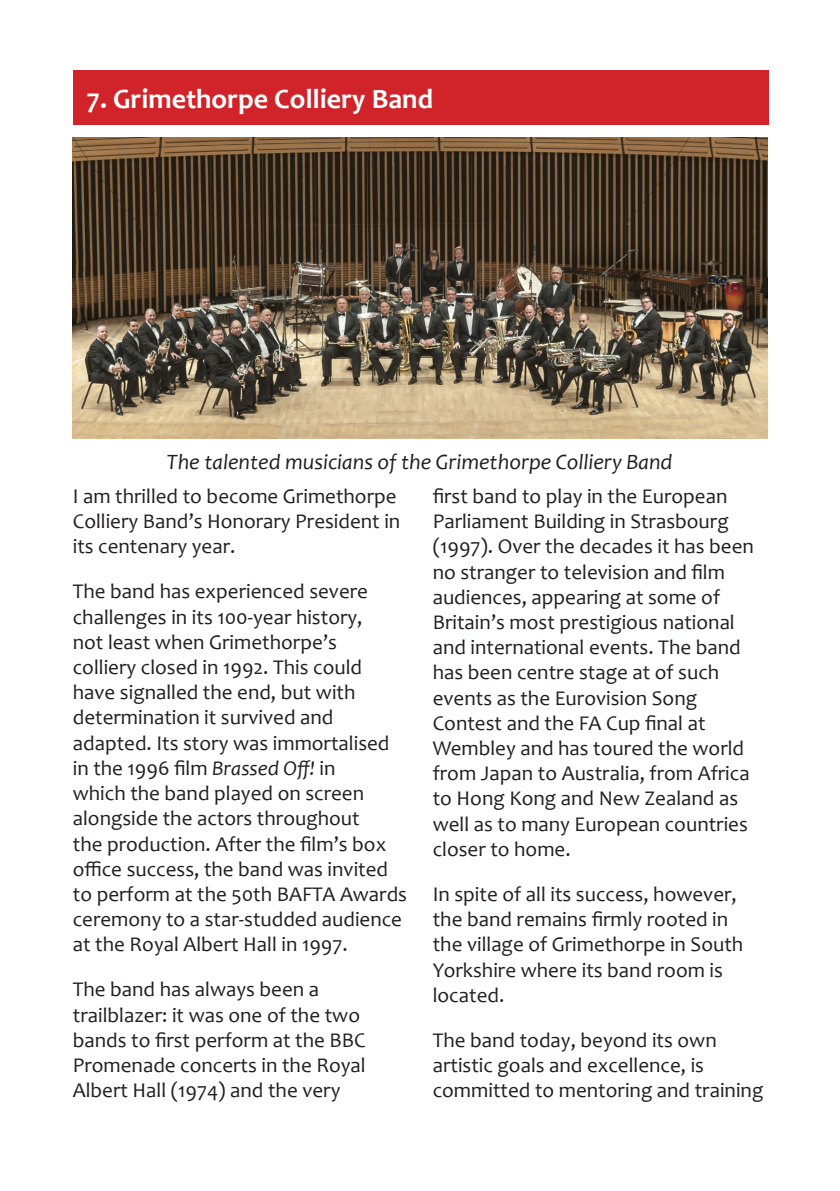
<style>
.page{position:relative;width:840px;height:1191px;background:#fff}
.page>*{position:absolute;margin:0;border:0;box-sizing:border-box;transform-origin:0 0}
.Heading_1{font:700 28px "Candara";color:#fff}
.t1{font:italic 22px "Candara";color:#231f20}
.t2{font:21px/25.2px "Candara";color:#231f20}
.s1{font-style:italic}
</style>
<div class="page">
<div style="left:73px;top:70px;width:695px;height:55px;background:#d1232a"></div>
<img style="left:73px;top:137px;width:694px;height:301px">
<p class="Heading_1" style="left:87px;top:81px;width:347px">7. Grimethorpe Colliery Band</p>
<p class="t1" style="left:166px;top:448px;width:507px">The talented musicians of the Grimethorpe Colliery Band</p>
<p class="t2" style="left:73px;top:483px;width:329px">I am thrilled to become Grimethorpe<br>Colliery Band’s Honorary President in its centenary year.</p>
<p class="t2" style="left:73px;top:579px;width:335px">The band has experienced severe challenges in its 100-year history,<br>not least when Grimethorpe’s<br>colliery closed in 1992. This could have signalled the end, but with determination it survived and adapted. Its story was immortalised in the 1996 film <span class="s1">Brassed Off!</span> in<br>which the band played on screen alongside the actors throughout<br>the production. After the film’s box office success, the band was invited to perform at the 50th BAFTA Awards ceremony to a star-studded audience at the Royal Albert Hall in 1997.</p>
<p class="t2" style="left:73px;top:976px;width:294px">The band has always been a trailblazer: it was one of the two bands to first perform at the BBC<br>Promenade concerts in the Royal<br>Albert Hall (1974) and the very</p>
<p class="t2" style="left:432px;top:483px;width:322px">first band to play in the European<br>Parliament Building in Strasbourg (1997). Over the decades it has been no stranger to television and film audiences, appearing at some of<br>Britain’s most prestigious national and international events. The band has been centre stage at of such events as the Eurovision Song<br>Contest and the FA Cup final at<br>Wembley and has toured the world from Japan to Australia, from Africa to Hong Kong and New Zealand as well as to many European countries closer to home.</p>
<p class="t2" style="left:432px;top:881px;width:312px">In spite of all its success, however, the band remains firmly rooted in the village of Grimethorpe in South<br>Yorkshire where its band room is located.</p>
<p class="t2" style="left:432px;top:1027px;width:332px">The band today, beyond its own artistic goals and excellence, is committed to mentoring and training</p>
</div>
